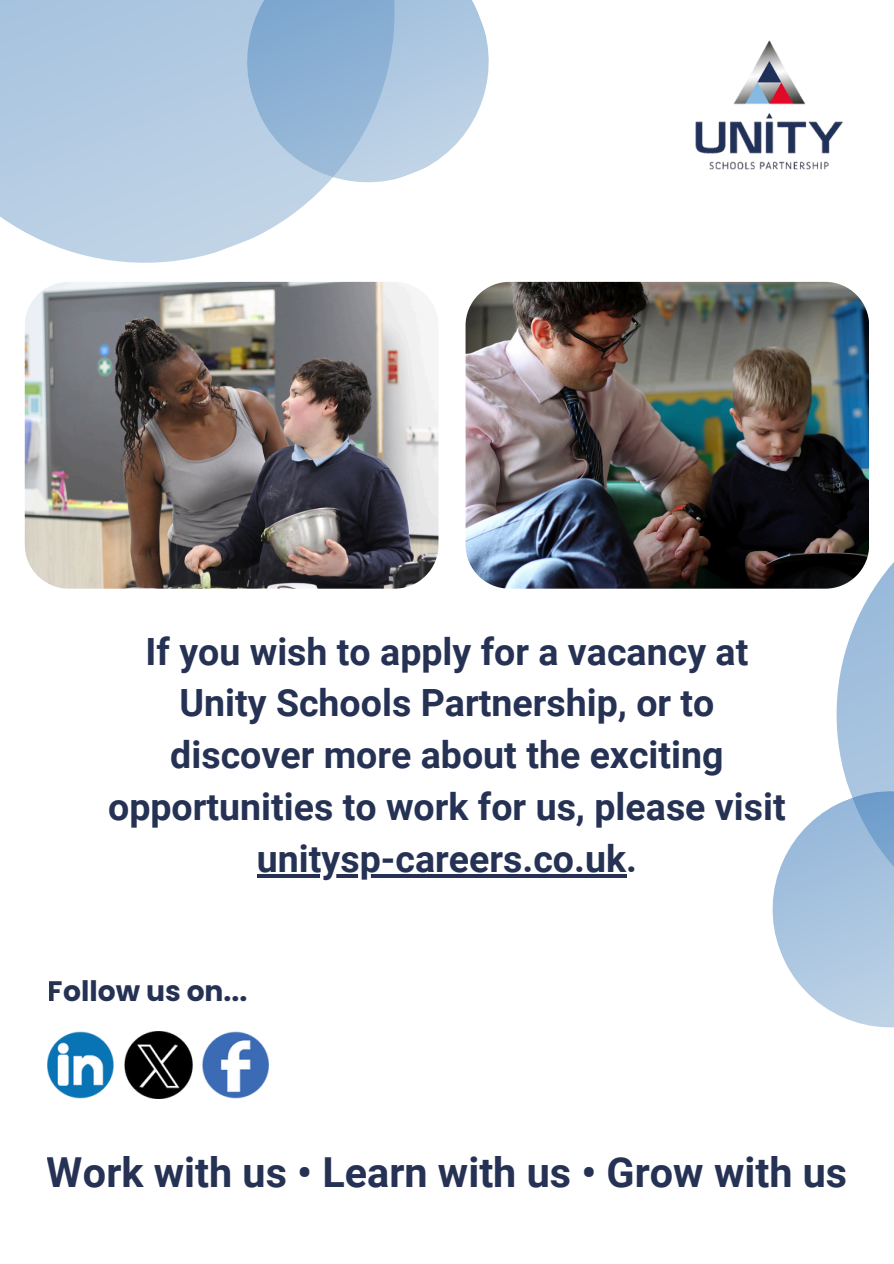
<style>
.page{position:relative;width:894px;height:1264px;background:#fff}
.page>*{position:absolute;margin:0;border:0;box-sizing:border-box;transform-origin:0 0}
.t1{font:700 41.4px "Roboto";color:#263254}
.t2{font:700 37.5px/51.8px "Roboto";color:#263254;text-align:center}
.t3{font:700 28.2px "Poppins";color:#263254}
</style>
<div class="page">
<svg style="left:466px;top:0;width:23px;height:132px;fill:#b6cde3"></svg>
<svg style="left:769px;top:415px;width:124px;height:342px"></svg>
<svg style="left:772px;top:757px;width:121px;height:271px"></svg>
<img style="left:48px;top:1031px;width:220px;height:67px">
<img style="left:25px;top:282px;width:413px;height:306px;border-radius:44px">
<svg style="left:0;top:0;width:466px;height:335px"></svg>
<img style="left:465px;top:282px;width:403px;height:306px;border-radius:44px">
<hr style="left:257px;top:874px;width:369px;height:3px;background:#263254">
<img style="left:695px;top:40px;width:148px;height:130px">
<p class="t2" style="left:108px;top:626px;width:679px">If you wish to apply for a vacancy at Unity Schools Partnership, or to discover more about the exciting opportunities to work for us, please visit unitysp-careers.co.uk.</p>
<p class="t3" style="left:48px;top:971px;width:201px">Follow us on...</p>
<p class="t1" style="left:47px;top:1148px;width:801px">Work with us • Learn with us • Grow with us</p>
</div>
